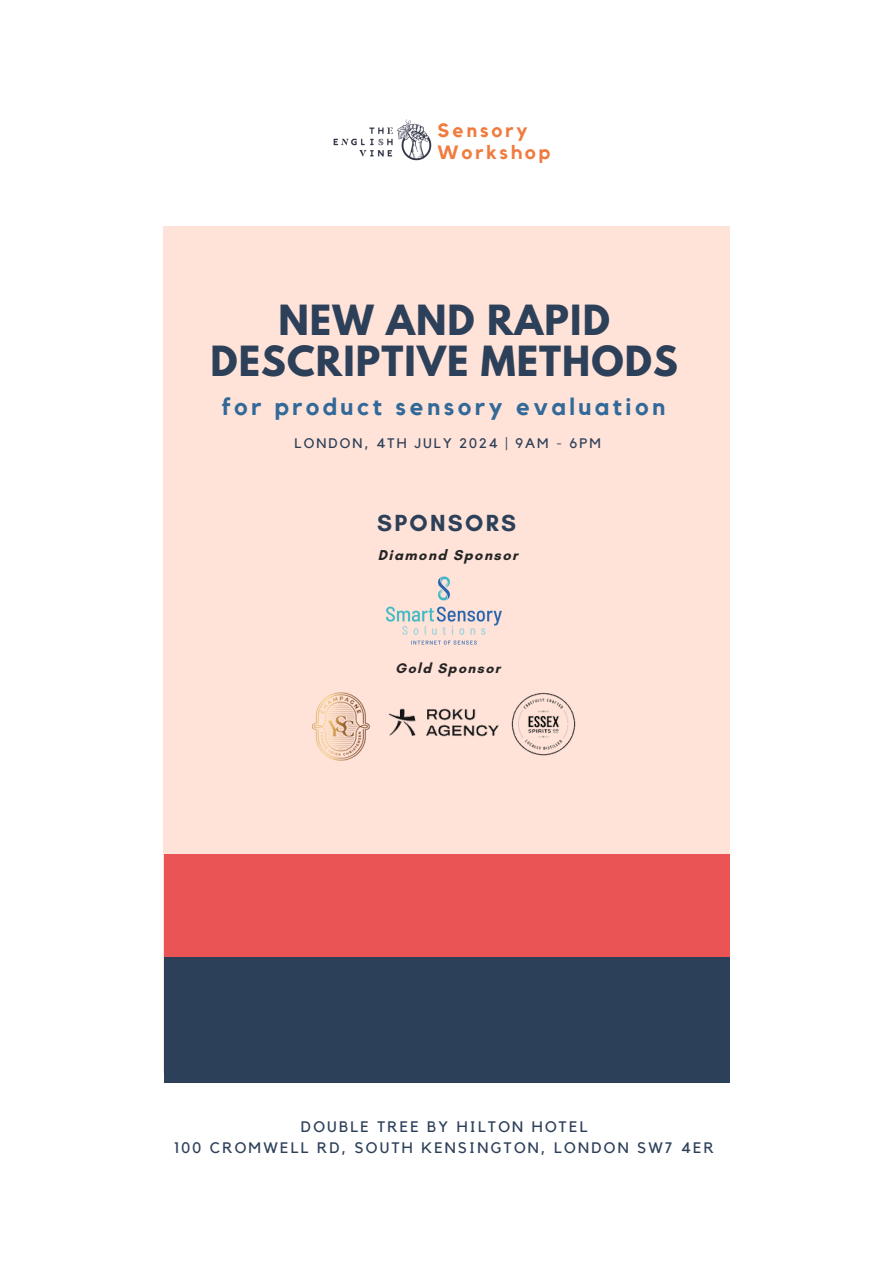
<style>
.page{position:relative;width:894px;height:1264px;background:#fff}
.page>*{position:absolute;margin:0;border:0;box-sizing:border-box;transform-origin:0 0}
.t1{font:700 36.9px/41.1px "League Spartan";letter-spacing:.03em;color:#2d4059;text-align:center}
.t2{font:700 23.7px "Kollektif";letter-spacing:.15em;color:#326999}
.t3{font:700 23.7px "Glacial Indifference";letter-spacing:.095em;color:#2d4059}
.t4{font:700 19.2px/21.8px "Kollektif";letter-spacing:.15em;color:#f07b3f}
.t5{font:15.15px/20.2px "Kollektif";letter-spacing:.15em;color:#2d4059;text-align:center}
.t6{font:700 14.55px "Glacial Indifference";letter-spacing:.1em;color:#242424}
.t7{font:700 14.25px "Glacial Indifference";letter-spacing:.1em;color:#242424}
.t8{font:13.8px "Kollektif";letter-spacing:.15em;color:#2d4059}
</style>
<div class="page">
<div style="left:164px;top:226px;width:565px;height:846px;background:#ffe3d8"></div>
<div style="left:164px;top:954px;width:565px;height:128px;background:#2d4059"></div>
<div style="left:164px;top:854px;width:565px;height:102px;background:#ea5455"></div>
<img style="left:333px;top:119px;width:99px;height:42px">
<img style="left:386px;top:576px;width:116px;height:69px">
<img style="left:312px;top:692px;width:57px;height:69px">
<img style="left:388px;top:708px;width:111px;height:29px">
<img style="left:511px;top:692px;width:65px;height:63px">
<h5 class="t4" style="left:437px;top:120px;width:114px">Sensory<br>Workshop</h5>
<p class="t1" style="left:210px;top:304px;width:469px">NEW AND RAPID<br>DESCRIPTIVE METHODS</p>
<h1 class="t2" style="left:222px;top:395px;width:445px">for product sensory evaluation</h1>
<h5 class="t8" style="left:294px;top:437px;width:307px">LONDON, 4TH JULY 2024 | 9AM - 6PM</h5>
<p class="t3" style="left:377px;top:509px;width:140px">SPONSORS</p>
<p class="t6" style="left:377px;top:546px;width:141px">Diamond Sponsor</p>
<p class="t7" style="left:395px;top:659px;width:106px">Gold Sponsor</p>
<h4 class="t5" style="left:175px;top:1117px;width:540px">DOUBLE TREE BY HILTON HOTEL<br>100 CROMWELL RD, SOUTH KENSINGTON, LONDON SW7 4ER</h4>
</div>
